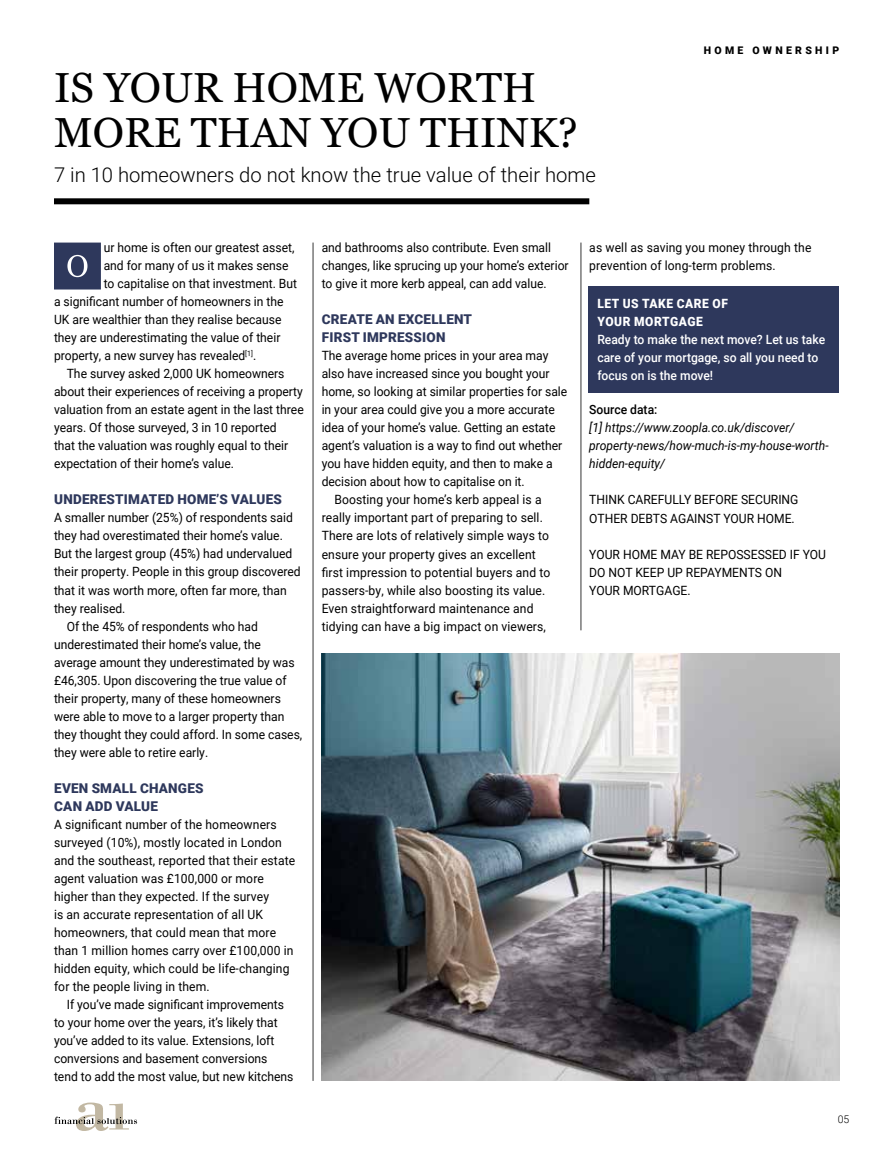
<style>
.page{position:relative;width:893px;height:1149px;background:#fff}
.page>*{position:absolute;margin:0;border:0;box-sizing:border-box;transform-origin:0 0}
.t1{font:42px/44.5px "Georgia";color:#000}
.t2{font:300 20.25px "Roboto";color:#000}
.t3{font:900 13.5px/18px "Roboto";letter-spacing:.015em;color:#2e385c}
.t4{font:12.75px/18px "Roboto";color:#000;scale:.95 1}
.t5{font:italic 12.75px/18px "Roboto";color:#000;scale:.95 1}
.t6{font:500 12.75px/18px "Roboto";color:#fff;scale:.95 1}
.t7{font:900 12.75px/18px "Roboto";letter-spacing:.045em;color:#fff;scale:.94 1}
.t8{font:500 12.75px "Roboto";color:#000;scale:.95 1}
.t9{font:900 10.5px "Roboto";letter-spacing:.315em;color:#000}
.t10{font:300 10.5px "Roboto";color:#000}
</style>
<div class="page">
<img style="left:322px;top:653px;width:517px;height:427px">
<hr style="left:313px;top:242px;width:1px;height:838px;background:#000">
<hr style="left:581px;top:242px;width:1px;height:388px;background:#000">
<svg style="left:54px;top:1102px;width:83px;height:28px"></svg>
<div style="left:54px;top:198px;width:535px;height:6px;background:#000"></div>
<div style="left:54px;top:242px;width:47px;height:47px;background:#2e385c;border:3px solid #2e385c"></div>
<svg style="left:67px;top:255px;width:20px;height:22px"></svg>
<div style="left:589px;top:286px;width:250px;height:106px;background:#2e385c"></div>
<h1 class="t1" style="left:54px;top:63px;width:526px">IS YOUR HOME WORTH<br>MORE THAN YOU THINK?</h1>
<h2 class="t2" style="left:54px;top:160px;width:543px">7 in 10 homeowners do not know the true value of their home</h2>
<p class="t9" style="left:704px;top:43px;width:137px">HOME OWNERSHIP</p>
<p class="t4" style="left:104px;top:238px;width:202px">ur home is often our greatest asset,</p>
<p class="t4" style="left:104px;top:256px;width:196px">and for many of us it makes sense</p>
<p class="t4" style="left:104px;top:274px;width:205px">to capitalise on that investment. But</p>
<p class="t4" style="left:54px;top:292px;width:243px">a significant number of homeowners in the</p>
<p class="t4" style="left:54px;top:310px;width:241px">UK are wealthier than they realise because</p>
<p class="t4" style="left:54px;top:328px;width:240px">they are underestimating the value of their</p>
<p class="t4" style="left:54px;top:346px;width:214px">property, a new survey has revealed<sup>[1]</sup>.</p>
<p class="t4" style="left:67px;top:364px;width:231px">The survey asked 2,000 UK homeowners</p>
<p class="t4" style="left:54px;top:382px;width:264px">about their experiences of receiving a property</p>
<p class="t4" style="left:54px;top:400px;width:264px">valuation from an estate agent in the last three</p>
<p class="t4" style="left:54px;top:418px;width:236px">years. Of those surveyed, 3 in 10 reported</p>
<p class="t4" style="left:54px;top:436px;width:248px">that the valuation was roughly equal to their</p>
<p class="t4" style="left:54px;top:454px;width:191px">expectation of their home’s value.</p>
<p class="t3" style="left:54px;top:490px;width:229px">UNDERESTIMATED HOME’S VALUES</p>
<p class="t4" style="left:54px;top:508px;width:253px">A smaller number (25%) of respondents said</p>
<p class="t4" style="left:54px;top:526px;width:242px">they had overestimated their home’s value.</p>
<p class="t4" style="left:54px;top:544px;width:252px">But the largest group (45%) had undervalued</p>
<p class="t4" style="left:54px;top:562px;width:261px">their property. People in this group discovered</p>
<p class="t4" style="left:54px;top:580px;width:247px">that it was worth more, often far more, than</p>
<p class="t4" style="left:54px;top:598px;width:77px">they realised.</p>
<p class="t4" style="left:67px;top:616px;width:203px">Of the 45% of respondents who had</p>
<p class="t4" style="left:54px;top:634px;width:219px">underestimated their home’s value, the</p>
<p class="t4" style="left:54px;top:652px;width:255px">average amount they underestimated by was</p>
<p class="t4" style="left:54px;top:670px;width:246px">£46,305. Upon discovering the true value of</p>
<p class="t4" style="left:54px;top:688px;width:240px">their property, many of these homeowners</p>
<p class="t4" style="left:54px;top:706px;width:244px">were able to move to a larger property than</p>
<p class="t4" style="left:54px;top:724px;width:263px">they thought they could afford. In some cases,</p>
<p class="t4" style="left:54px;top:742px;width:164px">they were able to retire early.</p>
<p class="t3" style="left:54px;top:778px;width:151px">EVEN SMALL CHANGES<br>CAN ADD VALUE</p>
<p class="t4" style="left:54px;top:814px;width:255px">A significant number of the homeowners surveyed (10%), mostly located in London and the southeast, reported that their estate agent valuation was £100,000 or more higher than they expected. If the survey<br>is an accurate representation of all UK homeowners, that could mean that more than 1 million homes carry over £100,000 in hidden equity, which could be life-changing for the people living in them.</p>
<p class="t4" style="left:54px;top:994px;width:254px;text-indent:13px">If you’ve made significant improvements to your home over the years, it’s likely that you’ve added to its value. Extensions, loft conversions and basement conversions tend to add the most value, but new kitchens</p>
<p class="t4" style="left:322px;top:238px;width:262px">and bathrooms also contribute. Even small changes, like sprucing up your home’s exterior to give it more kerb appeal, can add value.</p>
<p class="t3" style="left:322px;top:310px;width:152px">CREATE AN EXCELLENT<br>FIRST IMPRESSION</p>
<p class="t4" style="left:322px;top:346px;width:240px">The average home prices in your area may</p>
<p class="t4" style="left:322px;top:364px;width:241px">also have increased since you bought your</p>
<p class="t4" style="left:322px;top:382px;width:260px">home, so looking at similar properties for sale</p>
<p class="t4" style="left:322px;top:400px;width:247px">in your area could give you a more accurate</p>
<p class="t4" style="left:322px;top:418px;width:248px">idea of your home’s value. Getting an estate</p>
<p class="t4" style="left:322px;top:436px;width:255px">agent’s valuation is a way to find out whether</p>
<p class="t4" style="left:322px;top:454px;width:245px">you have hidden equity, and then to make a</p>
<p class="t4" style="left:322px;top:472px;width:215px">decision about how to capitalise on it.</p>
<p class="t4" style="left:334px;top:490px;width:220px">Boosting your home’s kerb appeal is a</p>
<p class="t4" style="left:322px;top:508px;width:234px">really important part of preparing to sell.</p>
<p class="t4" style="left:322px;top:526px;width:241px">There are lots of relatively simple ways to</p>
<p class="t4" style="left:322px;top:544px;width:227px">ensure your property gives an excellent</p>
<p class="t4" style="left:322px;top:562px;width:242px">first impression to potential buyers and to</p>
<p class="t4" style="left:322px;top:580px;width:237px">passers-by, while also boosting its value.</p>
<p class="t4" style="left:322px;top:598px;width:225px">Even straightforward maintenance and</p>
<p class="t4" style="left:322px;top:616px;width:238px">tidying can have a big impact on viewers,</p>
<p class="t4" style="left:589px;top:238px;width:235px">as well as saving you money through the prevention of long-term problems.</p>
<p class="t7" style="left:597px;top:294px;width:140px">LET US TAKE CARE OF<br>YOUR MORTGAGE</p>
<p class="t6" style="left:597px;top:330px;width:241px">Ready to make the next move? Let us take care of your mortgage, so all you need to focus on is the move!</p>
<p class="t8" style="left:589px;top:401px;width:73px">Source data:</p>
<p class="t5" style="left:589px;top:418px;width:253px">[1] https://www.zoopla.co.uk/discover/ property-news/how-much-is-my-house-worth&shy;hidden-equity/</p>
<p class="t4" style="left:589px;top:490px;width:222px">THINK CAREFULLY BEFORE SECURING<br>OTHER DEBTS AGAINST YOUR HOME.</p>
<p class="t4" style="left:589px;top:544px;width:251px">YOUR HOME MAY BE REPOSSESSED IF YOU<br>DO NOT KEEP UP REPAYMENTS ON<br>YOUR MORTGAGE.</p>
<p class="t10" style="left:838px;top:1111px;width:13px">05</p>
</div>
